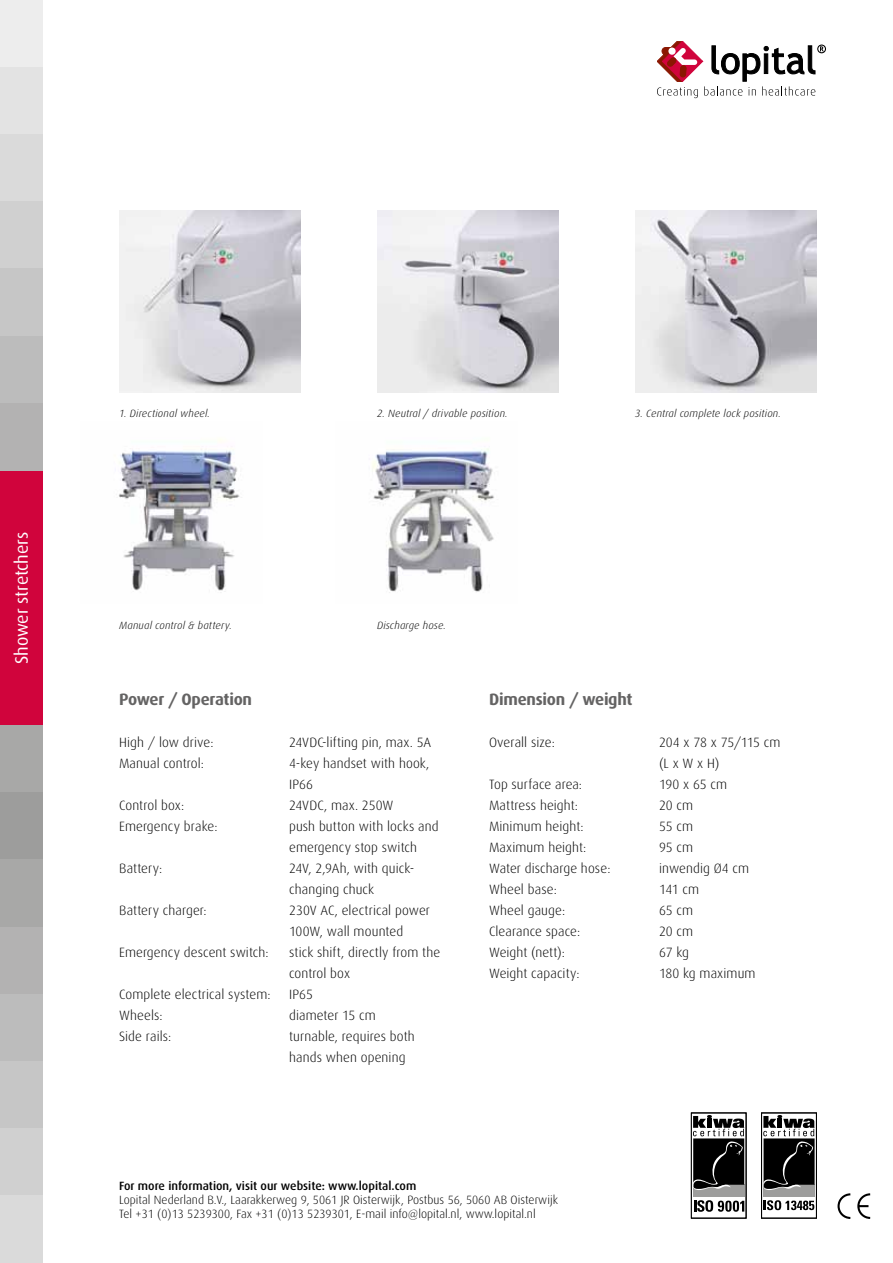
<style>
.page{position:relative;width:893px;height:1263px;background:#fff}
.page>*{position:absolute;margin:0;border:0;box-sizing:border-box;transform-origin:0 0}
.t1{font:18px "Dax";letter-spacing:-.005em;color:#fff}
.t2{font:700 16.5px "Dax";letter-spacing:-.015em;color:#646363}
.t3{font:300 13.5px/21px "Dax";letter-spacing:.01em;color:#000}
.t4{font:300 12px/14.2px "Dax";color:#000}
.t5{font:500 12px "Dax";color:#000}
.t6{font:italic 300 10.5px "Dax";letter-spacing:.02em;color:#000}
</style>
<div class="page">
<svg style="left:837px;top:1193px;width:34px;height:26px"></svg>
<div style="left:693px;top:1185px;width:51px;height:12px;background:#9d9d9c"></div>
<svg style="left:694px;top:1200px;width:50px;height:12px"></svg>
<div style="left:691px;top:1113px;width:55px;height:105px;border:1px solid #000"></div>
<svg style="left:693px;top:1115px;width:51px;height:75px"></svg>
<div style="left:764px;top:1185px;width:51px;height:12px;background:#9d9d9c"></div>
<div style="left:761px;top:1113px;width:56px;height:105px;border:1px solid #000"></div>
<svg style="left:763px;top:1200px;width:51px;height:10px"></svg>
<svg style="left:763px;top:1115px;width:52px;height:75px"></svg>
<svg style="left:657px;top:41px;width:169px;height:57px"></svg>
<img style="left:119px;top:210px;width:182px;height:182px">
<img style="left:377px;top:210px;width:182px;height:182px">
<img style="left:635px;top:210px;width:182px;height:182px">
<img style="left:119px;top:439px;width:123px;height:154px">
<img style="left:372px;top:448px;width:122px;height:145px">
<div style="left:0;top:470px;width:43px;height:255px;background:#d0043c"></div>
<div style="left:0;top:0;width:43px;height:67px;background:#ededed"></div>
<div style="left:0;top:67px;width:43px;height:67px;background:#e3e3e3"></div>
<div style="left:0;top:134px;width:43px;height:68px;background:#dadada"></div>
<div style="left:0;top:202px;width:43px;height:67px;background:#d0d0d0"></div>
<div style="left:0;top:269px;width:43px;height:67px;background:#c6c6c6"></div>
<div style="left:0;top:336px;width:43px;height:67px;background:#bcbcbc"></div>
<div style="left:0;top:403px;width:43px;height:67px;background:#b3b2b2"></div>
<div style="left:0;top:725px;width:43px;height:68px;background:#a8a8a7"></div>
<div style="left:0;top:793px;width:43px;height:67px;background:#9d9d9c"></div>
<div style="left:0;top:860px;width:43px;height:67px;background:#a8a8a7"></div>
<div style="left:0;top:927px;width:43px;height:67px;background:#b3b2b2"></div>
<div style="left:0;top:994px;width:43px;height:67px;background:#bcbcbc"></div>
<div style="left:0;top:1061px;width:43px;height:67px;background:#c6c6c6"></div>
<div style="left:0;top:1128px;width:43px;height:68px;background:#d0d0d0"></div>
<div style="left:0;top:1196px;width:43px;height:67px;background:#dadada"></div>
<h1 class="t1" style="left:12px;top:664px;width:134px;rotate:-90deg">Shower stretchers</h1>
<p class="t6" style="left:119px;top:408px;width:93px">1. Directional wheel.</p>
<p class="t6" style="left:377px;top:408px;width:132px">2. Neutral / drivable position.</p>
<p class="t6" style="left:635px;top:408px;width:147px">3. Central complete lock position.</p>
<p class="t6" style="left:119px;top:619px;width:114px">Manual control &amp; battery.</p>
<p class="t6" style="left:377px;top:619px;width:71px">Discharge hose.</p>
<p class="t2" style="left:119px;top:690px;width:135px">Power / Operation</p>
<p class="t3" style="left:119px;top:732px;width:96px">High / low drive:</p>
<p class="t3" style="left:289px;top:732px;width:144px">24VDC-lifting pin, max. 5A</p>
<p class="t3" style="left:119px;top:753px;width:86px">Manual control:</p>
<p class="t3" style="left:289px;top:753px;width:142px">4-key handset with hook,<br>IP66</p>
<p class="t3" style="left:119px;top:795px;width:67px">Control box:</p>
<p class="t3" style="left:289px;top:795px;width:106px">24VDC, max. 250W</p>
<p class="t3" style="left:119px;top:816px;width:100px">Emergency brake:</p>
<p class="t3" style="left:289px;top:816px;width:151px">push button with locks and emergency stop switch</p>
<p class="t3" style="left:119px;top:858px;width:45px">Battery:</p>
<p class="t3" style="left:289px;top:858px;width:127px">24V, 2,9Ah, with quick&shy;changing chuck</p>
<p class="t3" style="left:119px;top:900px;width:89px">Battery charger:</p>
<p class="t3" style="left:289px;top:900px;width:142px">230V AC, electrical power<br>100W, wall mounted</p>
<p class="t3" style="left:119px;top:942px;width:151px">Emergency descent switch:</p>
<p class="t3" style="left:289px;top:942px;width:153px">stick shift, directly from the control box</p>
<p class="t3" style="left:119px;top:984px;width:153px">Complete electrical system:</p>
<p class="t3" style="left:289px;top:984px;width:25px">IP65</p>
<p class="t3" style="left:119px;top:1005px;width:45px">Wheels:</p>
<p class="t3" style="left:289px;top:1005px;width:88px">diameter 15 cm</p>
<p class="t3" style="left:119px;top:1026px;width:54px">Side rails:</p>
<p class="t3" style="left:289px;top:1026px;width:127px">turnable, requires both hands when opening</p>
<p class="t2" style="left:489px;top:690px;width:145px">Dimension / weight</p>
<p class="t3" style="left:489px;top:732px;width:67px">Overall size:</p>
<p class="t3" style="left:659px;top:732px;width:123px">204 x 78 x 75/115 cm (L x W x H)</p>
<p class="t3" style="left:489px;top:774px;width:95px">Top surface area:</p>
<p class="t3" style="left:659px;top:774px;width:69px">190 x 65 cm</p>
<p class="t3" style="left:489px;top:795px;width:91px">Mattress height:</p>
<p class="t3" style="left:659px;top:795px;width:36px">20 cm</p>
<p class="t3" style="left:489px;top:816px;width:96px">Minimum height:</p>
<p class="t3" style="left:659px;top:816px;width:35px">55 cm</p>
<p class="t3" style="left:489px;top:837px;width:99px">Maximum height:</p>
<p class="t3" style="left:659px;top:837px;width:36px">95 cm</p>
<p class="t3" style="left:489px;top:858px;width:123px">Water discharge hose:</p>
<p class="t3" style="left:659px;top:858px;width:92px">inwendig Ø4 cm</p>
<p class="t3" style="left:489px;top:879px;width:69px">Wheel base:</p>
<p class="t3" style="left:659px;top:879px;width:42px">141 cm</p>
<p class="t3" style="left:489px;top:900px;width:78px">Wheel gauge:</p>
<p class="t3" style="left:659px;top:900px;width:36px">65 cm</p>
<p class="t3" style="left:489px;top:921px;width:93px">Clearance space:</p>
<p class="t3" style="left:659px;top:921px;width:36px">20 cm</p>
<p class="t3" style="left:489px;top:942px;width:78px">Weight (nett):</p>
<p class="t3" style="left:659px;top:942px;width:31px">67 kg</p>
<p class="t3" style="left:489px;top:963px;width:92px">Weight capacity:</p>
<p class="t3" style="left:659px;top:963px;width:98px">180 kg maximum</p>
<p class="t5" style="left:119px;top:1179px;width:299px">For more information, visit our website: www.lopital.com</p>
<p class="t4" style="left:119px;top:1193px;width:440px">Lopital Nederland B.V., Laarakkerweg 9, 5061 JR Oisterwijk, Postbus 56, 5060 AB Oisterwijk<br>Tel +31 (0)13 5239300, Fax +31 (0)13 5239301, E-mail info@lopital.nl, www.lopital.nl</p>
</div>
